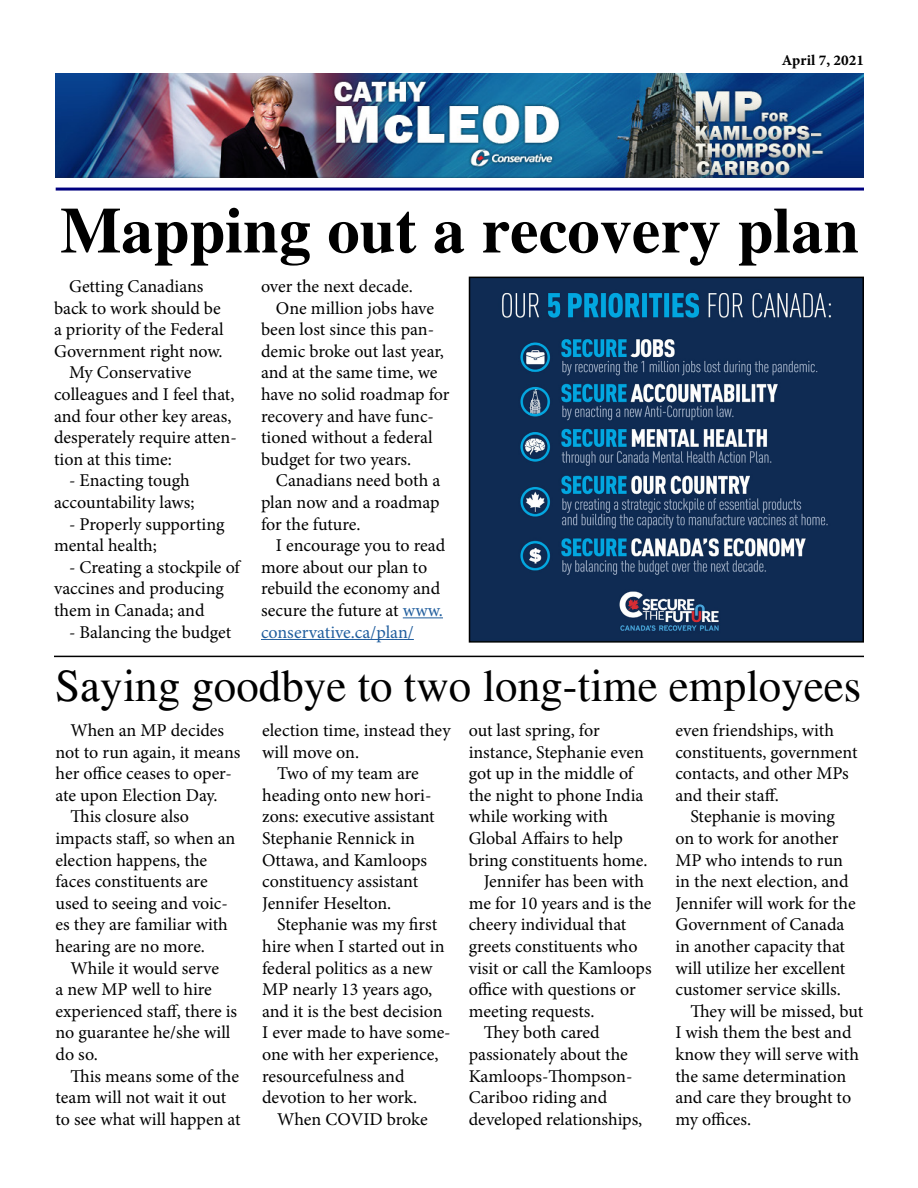
<style>
.page{position:relative;width:918px;height:1188px;background:#fff}
.page>*{position:absolute;margin:0;border:0;box-sizing:border-box;transform-origin:0 0}
.t1{font:700 64.5px "Times";color:#000}
.t2{font:45px "Times";color:#000}
.t3{font:18px/21.6px "Minion Pro";letter-spacing:-.005em;color:#000}
.t4{font:18px "Minion Pro";color:#215e9e}
.t5{font:15px "Minion Variable Concept";letter-spacing:.02em;color:#000}
.s1{color:#215e9e}
</style>
<div class="page">
<hr style="left:56px;top:188px;width:808px;height:3px;background:#00007f">
<img style="left:56px;top:74px;width:808px;height:104px">
<hr style="left:403px;top:617px;width:40px;height:1px;background:#215e9e">
<hr style="left:261px;top:639px;width:153px;height:1px;background:#215e9e">
<img style="left:472px;top:280px;width:389px;height:360px">
<div style="left:469px;top:277px;width:395px;height:366px;border:2px solid #000"></div>
<hr style="left:54px;top:656px;width:810px;height:1px;background:#000">
<p class="t5" style="left:782px;top:49px;width:83px">April 7, 2021</p>
<h1 class="t1" style="left:60px;top:191px;width:801px">Mapping out a recovery plan</h1>
<p class="t3" style="left:69px;top:276px;width:136px">Getting Canadians</p>
<p class="t3" style="left:54px;top:297px;width:168px">back to work should be</p>
<p class="t3" style="left:54px;top:319px;width:171px">a priority of the Federal</p>
<p class="t3" style="left:54px;top:340px;width:170px">Government right now.</p>
<p class="t3" style="left:69px;top:362px;width:124px">My Conservative</p>
<p class="t3" style="left:54px;top:384px;width:182px">colleagues and I feel that,</p>
<p class="t3" style="left:54px;top:405px;width:179px">and four other key areas,</p>
<p class="t3" style="left:54px;top:427px;width:184px">desperately require atten-</p>
<p class="t3" style="left:54px;top:448px;width:119px">tion at this time:</p>
<p class="t3" style="left:54px;top:470px;width:142px;text-align:center">- Enacting tough accountability laws;</p>
<p class="t3" style="left:54px;top:513px;width:172px;text-indent:15px">- Properly supporting mental health;</p>
<p class="t3" style="left:54px;top:556px;width:187px;text-indent:15px">- Creating a stockpile of vaccines and producing them in Canada; and</p>
<p class="t3" style="left:69px;top:621px;width:164px">- Balancing the budget</p>
<p class="t3" style="left:261px;top:276px;width:153px">over the next decade.</p>
<p class="t3" style="left:276px;top:297px;width:160px">One million jobs have</p>
<p class="t3" style="left:261px;top:319px;width:175px">been lost since this pan-</p>
<p class="t3" style="left:261px;top:340px;width:185px">demic broke out last year,</p>
<p class="t3" style="left:261px;top:362px;width:178px">and at the same time, we</p>
<p class="t3" style="left:261px;top:384px;width:190px">have no solid roadmap for</p>
<p class="t3" style="left:261px;top:405px;width:175px">recovery and have func-</p>
<p class="t3" style="left:261px;top:427px;width:173px">tioned without a federal</p>
<p class="t3" style="left:261px;top:448px;width:152px">budget for two years.</p>
<p class="t3" style="left:276px;top:470px;width:166px">Canadians need both a</p>
<p class="t3" style="left:261px;top:492px;width:180px">plan now and a roadmap</p>
<p class="t3" style="left:261px;top:513px;width:101px">for the future.</p>
<p class="t3" style="left:276px;top:535px;width:171px">I encourage you to read</p>
<p class="t3" style="left:261px;top:556px;width:168px">more about our plan to</p>
<p class="t3" style="left:261px;top:578px;width:181px">rebuild the economy and</p>
<p class="t3" style="left:261px;top:600px;width:184px">secure the future at <span class="s1">www.</span></p>
<p class="t4" style="left:261px;top:620px;width:154px">conservative.ca/plan/</p>
<h2 class="t2" style="left:55px;top:659px;width:808px">Saying goodbye to two long-time employees</h2>
<p class="t3" style="left:70px;top:720px;width:155px">When an MP decides</p>
<p class="t3" style="left:56px;top:741px;width:186px">not to run again, it means</p>
<p class="t3" style="left:56px;top:763px;width:178px">her office ceases to oper-</p>
<p class="t3" style="left:56px;top:784px;width:164px">ate upon Election Day.</p>
<p class="t3" style="left:70px;top:806px;width:120px">This closure also</p>
<p class="t3" style="left:56px;top:828px;width:181px">impacts staff, so when an</p>
<p class="t3" style="left:56px;top:849px;width:153px">election happens, the</p>
<p class="t3" style="left:56px;top:871px;width:154px">faces constituents are</p>
<p class="t3" style="left:56px;top:892px;width:174px">used to seeing and voic-</p>
<p class="t3" style="left:56px;top:914px;width:174px">es they are familiar with</p>
<p class="t3" style="left:56px;top:936px;width:151px">hearing are no more.</p>
<p class="t3" style="left:70px;top:957px;width:150px">While it would serve</p>
<p class="t3" style="left:56px;top:979px;width:158px">a new MP well to hire</p>
<p class="t3" style="left:56px;top:1000px;width:183px">experienced staff, there is</p>
<p class="t3" style="left:56px;top:1022px;width:177px">no guarantee he/she will</p>
<p class="t3" style="left:56px;top:1044px;width:44px">do so.</p>
<p class="t3" style="left:70px;top:1065px;width:170px">This means some of the</p>
<p class="t3" style="left:56px;top:1087px;width:172px">team will not wait it out</p>
<p class="t3" style="left:56px;top:1108px;width:187px">to see what will happen at</p>
<p class="t3" style="left:262px;top:720px;width:190px">election time, instead they</p>
<p class="t3" style="left:262px;top:741px;width:98px">will move on.</p>
<p class="t3" style="left:277px;top:763px;width:143px">Two of my team are</p>
<p class="t3" style="left:262px;top:784px;width:171px">heading onto new hori-</p>
<p class="t3" style="left:262px;top:806px;width:174px">zons: executive assistant</p>
<p class="t3" style="left:262px;top:828px;width:154px">Stephanie Rennick in</p>
<p class="t3" style="left:262px;top:849px;width:166px">Ottawa, and Kamloops</p>
<p class="t3" style="left:262px;top:871px;width:158px">constituency assistant</p>
<p class="t3" style="left:262px;top:892px;width:131px">Jennifer Heselton.</p>
<p class="t3" style="left:277px;top:914px;width:162px">Stephanie was my first</p>
<p class="t3" style="left:262px;top:936px;width:184px">hire when I started out in</p>
<p class="t3" style="left:262px;top:957px;width:172px">federal politics as a new</p>
<p class="t3" style="left:262px;top:979px;width:172px">MP nearly 13 years ago,</p>
<p class="t3" style="left:262px;top:1000px;width:182px">and it is the best decision</p>
<p class="t3" style="left:262px;top:1022px;width:190px">I ever made to have some-</p>
<p class="t3" style="left:262px;top:1044px;width:178px">one with her experience,</p>
<p class="t3" style="left:262px;top:1065px;width:144px">resourcefulness and</p>
<p class="t3" style="left:262px;top:1087px;width:157px">devotion to her work.</p>
<p class="t3" style="left:277px;top:1108px;width:152px">When COVID broke</p>
<p class="t3" style="left:469px;top:720px;width:132px">out last spring, for</p>
<p class="t3" style="left:469px;top:741px;width:177px">instance, Stephanie even</p>
<p class="t3" style="left:469px;top:763px;width:166px">got up in the middle of</p>
<p class="t3" style="left:469px;top:784px;width:176px">the night to phone India</p>
<p class="t3" style="left:469px;top:806px;width:141px">while working with</p>
<p class="t3" style="left:469px;top:828px;width:156px">Global Affairs to help</p>
<p class="t3" style="left:469px;top:849px;width:180px">bring constituents home.</p>
<p class="t3" style="left:484px;top:871px;width:162px">Jennifer has been with</p>
<p class="t3" style="left:469px;top:892px;width:184px">me for 10 years and is the</p>
<p class="t3" style="left:469px;top:914px;width:159px">cheery individual that</p>
<p class="t3" style="left:469px;top:936px;width:170px">greets constituents who</p>
<p class="t3" style="left:469px;top:957px;width:184px">visit or call the Kamloops</p>
<p class="t3" style="left:469px;top:979px;width:169px">office with questions or</p>
<p class="t3" style="left:469px;top:1000px;width:127px">meeting requests.</p>
<p class="t3" style="left:484px;top:1022px;width:118px">They both cared</p>
<p class="t3" style="left:469px;top:1044px;width:161px">passionately about the</p>
<p class="t3" style="left:469px;top:1065px;width:165px">Kamloops-Thompson-</p>
<p class="t3" style="left:469px;top:1087px;width:140px">Cariboo riding and</p>
<p class="t3" style="left:469px;top:1108px;width:175px">developed relationships,</p>
<p class="t3" style="left:675px;top:720px;width:184px">even friendships, with constituents, government contacts, and other MPs and their staff.</p>
<p class="t3" style="left:690px;top:806px;width:146px">Stephanie is moving</p>
<p class="t3" style="left:675px;top:828px;width:165px">on to work for another</p>
<p class="t3" style="left:675px;top:849px;width:169px">MP who intends to run</p>
<p class="t3" style="left:675px;top:871px;width:175px">in the next election, and</p>
<p class="t3" style="left:675px;top:892px;width:182px">Jennifer will work for the</p>
<p class="t3" style="left:675px;top:914px;width:171px">Government of Canada</p>
<p class="t3" style="left:675px;top:936px;width:171px">in another capacity that</p>
<p class="t3" style="left:675px;top:957px;width:172px">will utilize her excellent</p>
<p class="t3" style="left:675px;top:979px;width:167px">customer service skills.</p>
<p class="t3" style="left:690px;top:1000px;width:174px">They will be missed, but</p>
<p class="t3" style="left:675px;top:1022px;width:178px">I wish them the best and</p>
<p class="t3" style="left:675px;top:1044px;width:185px">know they will serve with</p>
<p class="t3" style="left:675px;top:1065px;width:172px">the same determination</p>
<p class="t3" style="left:675px;top:1087px;width:177px">and care they brought to</p>
<p class="t3" style="left:675px;top:1108px;width:77px">my offices.</p>
</div>
